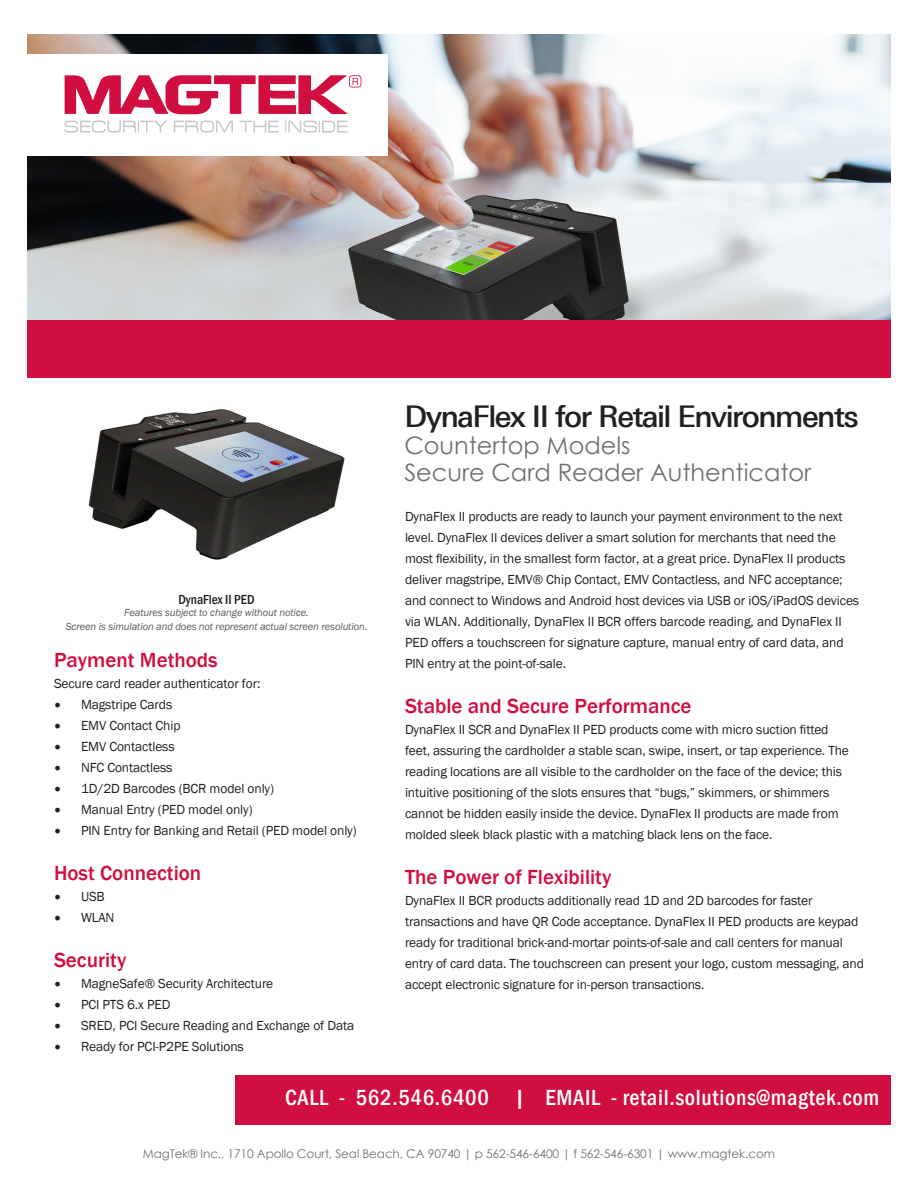
<style>
.page{position:relative;width:918px;height:1188px;background:#fff}
.page>*{position:absolute;margin:0;border:0;box-sizing:border-box;transform-origin:0 0}
.t1{font:500 30px "Linotype Univers 530";letter-spacing:-.05em;color:#231f20}
.t2{font:24px "Century Gothic";color:#717074}
.t3{font:500 condensed 22.5px "Franklin Gothic";letter-spacing:.03em;color:#fff}
.t4{font:500 21px "Franklin Gothic";color:#d10e40}
.t5{font:13.5px/21px "Franklin Gothic";letter-spacing:-.01em;color:#231f20}
.t6{font:500 condensed 13.5px "Franklin Gothic";color:#231f20}
.Address{font:12px "Century Gothic";letter-spacing:-.01em;color:#717074}
.t7{font:italic 10.5px "Franklin Gothic";letter-spacing:-.01em;color:#57585a}
.s1{font-family:"Minion Pro";font-size:18px}
</style>
<div class="page">
<img style="left:27px;top:35px;width:864px;height:286px">
<img style="left:88px;top:409px;width:257px;height:151px">
<div style="left:1px;top:54px;width:387px;height:102px;background:#fff"></div>
<svg style="left:65px;top:75px;width:296px;height:39px"></svg>
<svg style="left:64px;top:120px;width:103px;height:13px"></svg>
<svg style="left:174px;top:121px;width:59px;height:12px"></svg>
<svg style="left:239px;top:121px;width:40px;height:12px"></svg>
<svg style="left:285px;top:121px;width:63px;height:12px"></svg>
<div style="left:27px;top:321px;width:864px;height:57px;background:#d10e40"></div>
<div style="left:236px;top:1076px;width:655px;height:49px;background:#d10e40"></div>
<p class="t1" style="left:404px;top:399px;width:456px">DynaFlex II for Retail Environments</p>
<p class="t2" style="left:404px;top:429px;width:228px">Countertop Models</p>
<p class="t2" style="left:404px;top:456px;width:409px">Secure Card Reader Authenticator</p>
<p class="t5" style="left:405px;top:506px;width:456px">DynaFlex II products are ready to launch your payment environment to the next level. DynaFlex II devices deliver a smart solution for merchants that need the most flexibility, in the smallest form factor, at a great price. DynaFlex II products deliver magstripe, EMV® Chip Contact, EMV Contactless, and NFC acceptance; and connect to Windows and Android host devices via USB or iOS/iPadOS devices via WLAN. Additionally, DynaFlex II BCR offers barcode reading, and DynaFlex II PED offers a touchscreen for signature capture, manual entry of card data, and PIN entry at the point-of-sale.</p>
<p class="t4" style="left:405px;top:693px;width:288px">Stable and Secure Performance</p>
<p class="t5" style="left:405px;top:719px;width:445px">DynaFlex II SCR and DynaFlex II PED products come with micro suction fitted feet, assuring the cardholder a stable scan, swipe, insert, or tap experience. The reading locations are all visible to the cardholder on the face of the device; this intuitive positioning of the slots ensures that “bugs,” skimmers, or shimmers cannot be hidden easily inside the device. DynaFlex II products are made from molded sleek black plastic with a matching black lens on the face.</p>
<p class="t4" style="left:405px;top:864px;width:208px">The Power of Flexibility</p>
<p class="t5" style="left:405px;top:890px;width:461px">DynaFlex II BCR products additionally read 1D and 2D barcodes for faster transactions and have QR Code acceptance. DynaFlex II PED products are keypad ready for traditional brick-and-mortar points-of-sale and call centers for manual entry of card data. The touchscreen can present your logo, custom messaging, and accept electronic signature for in-person transactions.</p>
<p class="t6" style="left:178px;top:590px;width:78px">DynaFlex II PED</p>
<p class="t7" style="left:124px;top:606px;width:186px">Features subject to change without notice.</p>
<p class="t7" style="left:66px;top:620px;width:303px">Screen is simulation and does not represent actual screen resolution.</p>
<p class="t4" style="left:54px;top:647px;width:165px">Payment Methods</p>
<p class="t5" style="left:54px;top:674px;width:208px">Secure card reader authenticator for:</p>
<p class="t5" style="left:54px;top:695px;width:120px"><span class="s1">•</span> Magstripe Cards</p>
<p class="t5" style="left:54px;top:716px;width:128px"><span class="s1">•</span> EMV Contact Chip</p>
<p class="t5" style="left:54px;top:737px;width:122px"><span class="s1">•</span> EMV Contactless</p>
<p class="t5" style="left:54px;top:758px;width:120px"><span class="s1">•</span> NFC Contactless</p>
<p class="t5" style="left:54px;top:779px;width:222px"><span class="s1">•</span> 1D/2D Barcodes (BCR model only)</p>
<p class="t5" style="left:54px;top:800px;width:200px"><span class="s1">•</span> Manual Entry (PED model only)</p>
<p class="t5" style="left:54px;top:821px;width:304px"><span class="s1">•</span> PIN Entry for Banking and Retail (PED model only)</p>
<p class="t4" style="left:54px;top:860px;width:149px">Host Connection</p>
<p class="t5" style="left:54px;top:887px;width:52px"><span class="s1">•</span> USB</p>
<p class="t5" style="left:54px;top:908px;width:62px"><span class="s1">•</span> WLAN</p>
<p class="t4" style="left:54px;top:947px;width:74px">Security</p>
<p class="t5" style="left:54px;top:974px;width:221px"><span class="s1">•</span> MagneSafe® Security Architecture</p>
<p class="t5" style="left:54px;top:995px;width:118px"><span class="s1">•</span> PCI PTS 6.x PED</p>
<p class="t5" style="left:54px;top:1016px;width:302px"><span class="s1">•</span> SRED, PCI Secure Reading and Exchange of Data</p>
<p class="t5" style="left:54px;top:1037px;width:191px"><span class="s1">•</span> Ready for PCI-P2PE Solutions</p>
<p class="t3" style="left:285px;top:1083px;width:596px">CALL - 562.546.6400 | EMAIL - retail.solutions@magtek.com</p>
<p class="Address" style="left:143px;top:1145px;width:634px">MagTek® Inc., 1710 Apollo Court, Seal Beach, CA 90740 | p 562-546-6400 | f 562-546-6301 | www.magtek.com</p>
</div>
